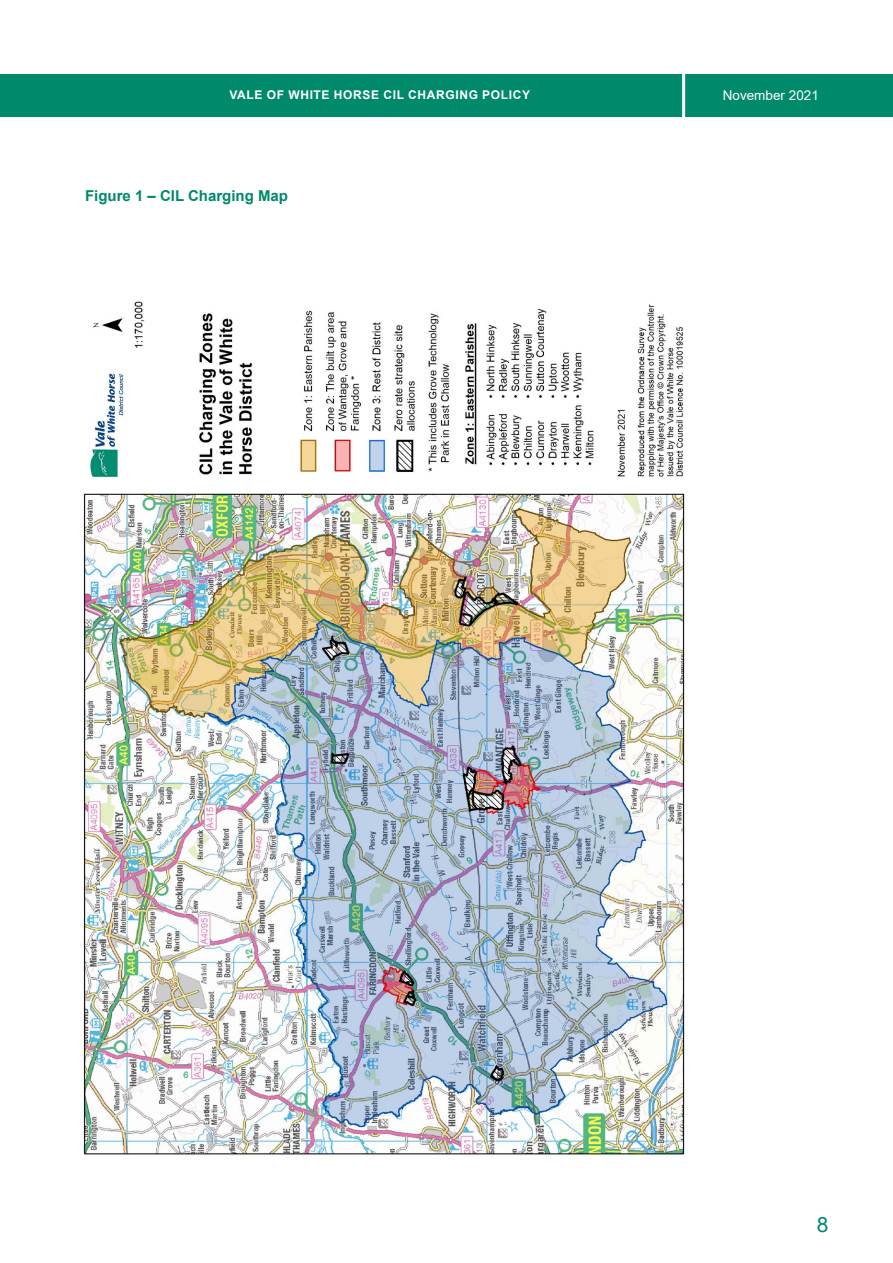
<style>
.page{position:relative;width:893px;height:1263px;background:#fff}
.page>*{position:absolute;margin:0;border:0;box-sizing:border-box;transform-origin:0 0}
.t1{font:21px "Arial";color:#00896b}
.t2{font:700 15px "Arial";color:#00896b}
.t3{font:13.5px "Arial";color:#fff}
.t4{font:700 12px "Arial";letter-spacing:.055em;color:#fff}
</style>
<div class="page">
<div style="left:0;top:75px;width:893px;height:42px;background:#00896b"></div>
<hr style="left:682px;top:64px;width:3px;height:53px;background:#fff">
<img style="left:83px;top:301px;width:602px;height:858px">
<p class="t4" style="left:229px;top:86px;width:302px">VALE OF WHITE HORSE CIL CHARGING POLICY</p>
<p class="t2" style="left:85px;top:185px;width:205px">Figure 1 – CIL Charging Map</p>
<p class="t3" style="left:723px;top:86px;width:98px">November 2021</p>
<h1 class="t1" style="left:817px;top:1210px;width:13px">8</h1>
</div>
